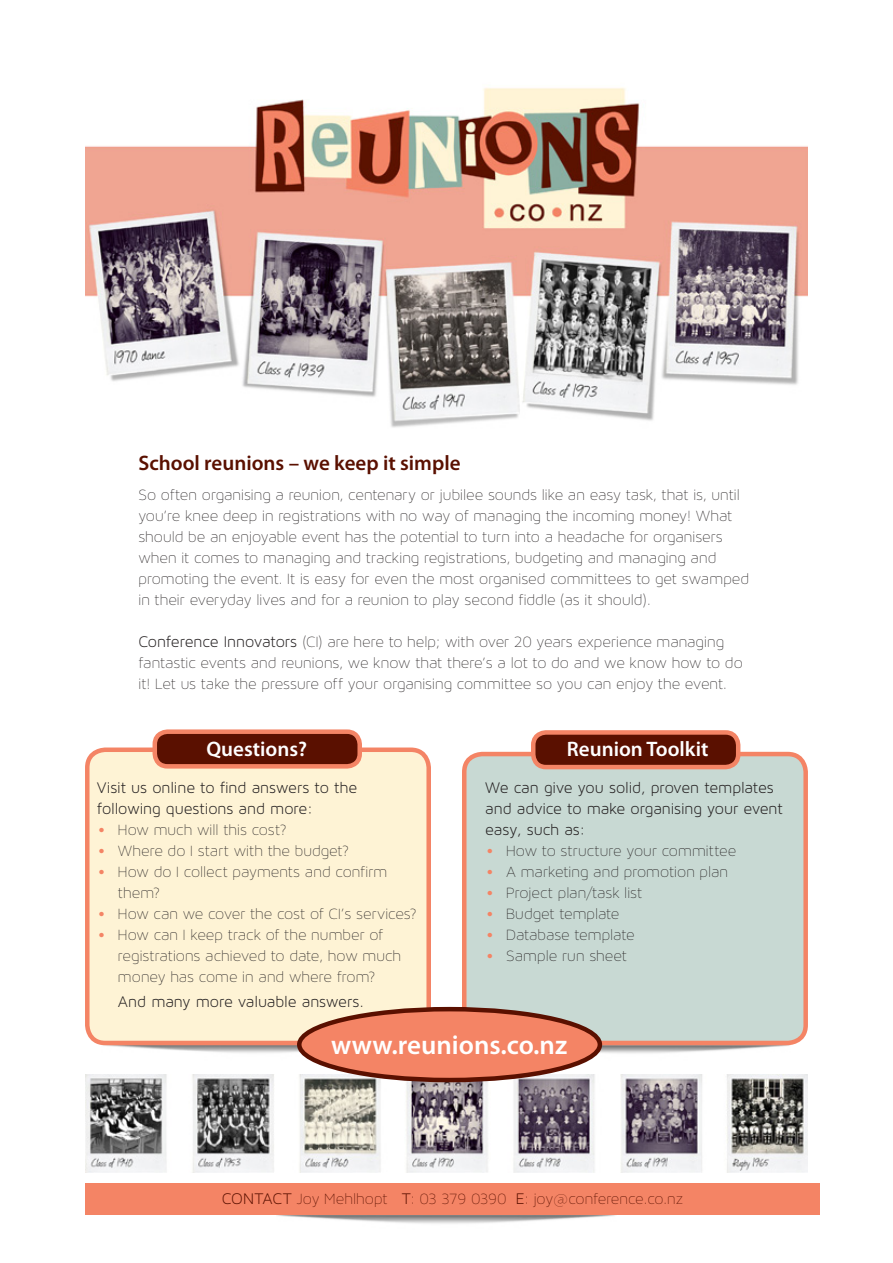
<style>
.page{position:relative;width:893px;height:1263px;background:#fff}
.page>*{position:absolute;margin:0;border:0;box-sizing:border-box;transform-origin:0 0}
.Body_BOLD_12_5pt{font:600 27px "Myriad Pro";color:#fff}
.Body_BOLD_12_5pt-2{font:600 21px "Myriad Pro";color:#5a1000}
.Body_BOLD_12_5pt-3{font:600 21px "Myriad Pro";color:#fff}
.Body{font:16.5px/21px "Maven Pro Light 200";color:#231f20}
.Body-2{font:16.5px/21px "Maven Pro Light 300";letter-spacing:-.01em;color:#231f20}
.Body-3{font:16.5px "Maven Pro Light 200";letter-spacing:-.005em;color:#5a1000}
.s1{font-family:"Maven Pro Light 300"}
.s2{font-size:27px;color:#f48465}
</style>
<div class="page">
<img style="left:586px;top:1045px;width:204px;height:15px">
<img style="left:102px;top:1045px;width:211px;height:15px">
<div style="left:85px;top:1183px;width:735px;height:32px;background:#f48465"></div>
<div style="left:87px;top:750px;width:342px;height:293px;background:#fef3d5;border-radius:18px"></div>
<div style="left:85px;top:747px;width:346px;height:298px;border:4px solid #f48465;border-radius:18px"></div>
<div style="left:464px;top:754px;width:342px;height:289px;background:#c8d9d3;border-radius:18px"></div>
<div style="left:462px;top:752px;width:346px;height:293px;border:4px solid #f48465;border-radius:18px"></div>
<img style="left:85px;top:87px;width:723px;height:341px">
<div style="left:533px;top:732px;width:205px;height:35px;background:#5a1000;border-radius:13px"></div>
<div style="left:531px;top:730px;width:209px;height:39px;border:4px solid #f48465;border-radius:13px"></div>
<img style="left:85px;top:1074px;width:723px;height:98px">
<div style="left:299px;top:1009px;width:301px;height:71px;background:#f48465;border-radius:50%"></div>
<div style="left:297px;top:1007px;width:305px;height:75px;border:4px solid #5a1000;border-radius:50%"></div>
<div style="left:155px;top:732px;width:205px;height:34px;background:#5a1000;border-radius:13px"></div>
<div style="left:153px;top:729px;width:209px;height:39px;border:4px solid #f48465;border-radius:13px"></div>
<p class="Body_BOLD_12_5pt-2" style="left:138px;top:450px;width:324px">School reunions – we keep it simple</p>
<p class="Body" style="left:138px;top:484px;width:612px">So often organising a reunion, centenary or jubilee sounds like an easy task, that is, until you’re knee deep in registrations with no way of managing the incoming money! What should be an enjoyable event has the potential to turn into a headache for organisers when it comes to managing and tracking registrations, budgeting and managing and promoting the event. It is easy for even the most organised committees to get swamped in their everyday lives and for a reunion to play second fiddle (as it should).</p>
<p class="Body" style="left:138px;top:631px;width:606px"><span class="s1">Conference Innovators</span> (CI) are here to help; with over 20 years experience managing fantastic events and reunions, we know that there’s a lot to do and we know how to do it! Let us take the pressure off your organising committee so you can enjoy the event.</p>
<p class="Body_BOLD_12_5pt-3" style="left:206px;top:735px;width:102px">Questions?</p>
<p class="Body-2" style="left:97px;top:777px;width:262px">Visit us online to find answers to the following questions and more:</p>
<p class="Body" style="left:97px;top:819px;width:191px"><span class="s2">•</span> How much will this cost?</p>
<p class="Body" style="left:97px;top:840px;width:253px"><span class="s2">•</span> Where do I start with the budget?</p>
<p class="Body" style="left:118px;top:861px;width:271px;text-indent:-21px"><span class="s2">•</span> How do I collect payments and confirm them?</p>
<p class="Body" style="left:97px;top:903px;width:321px"><span class="s2">•</span> How can we cover the cost of CI’s services?</p>
<p class="Body" style="left:118px;top:924px;width:285px;text-indent:-21px"><span class="s2">•</span> How can I keep track of the number of registrations achieved to date, how much money has come in and where from?</p>
<p class="Body-2" style="left:118px;top:991px;width:248px">And many more valuable answers.</p>
<p class="Body_BOLD_12_5pt-3" style="left:567px;top:735px;width:143px">Reunion Toolkit</p>
<p class="Body-2" style="left:485px;top:777px;width:299px">We can give you solid, proven templates and advice to make organising your event easy, such as:</p>
<p class="Body" style="left:485px;top:840px;width:253px"><span class="s2">•</span> How to structure your committee</p>
<p class="Body" style="left:485px;top:861px;width:244px"><span class="s2">•</span> A marketing and promotion plan</p>
<p class="Body" style="left:485px;top:882px;width:159px"><span class="s2">•</span> Project plan/task list</p>
<p class="Body" style="left:485px;top:903px;width:136px"><span class="s2">•</span> Budget template</p>
<p class="Body" style="left:485px;top:924px;width:151px"><span class="s2">•</span> Database template</p>
<p class="Body" style="left:485px;top:945px;width:143px"><span class="s2">•</span> Sample run sheet</p>
<p class="Body_BOLD_12_5pt" style="left:331px;top:1028px;width:238px">www.reunions.co.nz</p>
<p class="Body-3" style="left:222px;top:1190px;width:463px"><span class="s1">CONTACT</span> Joy Mehlhopt <span class="s1">T</span>: 03 379 0390 <span class="s1">E</span>: joy@conference.co.nz</p>
</div>
